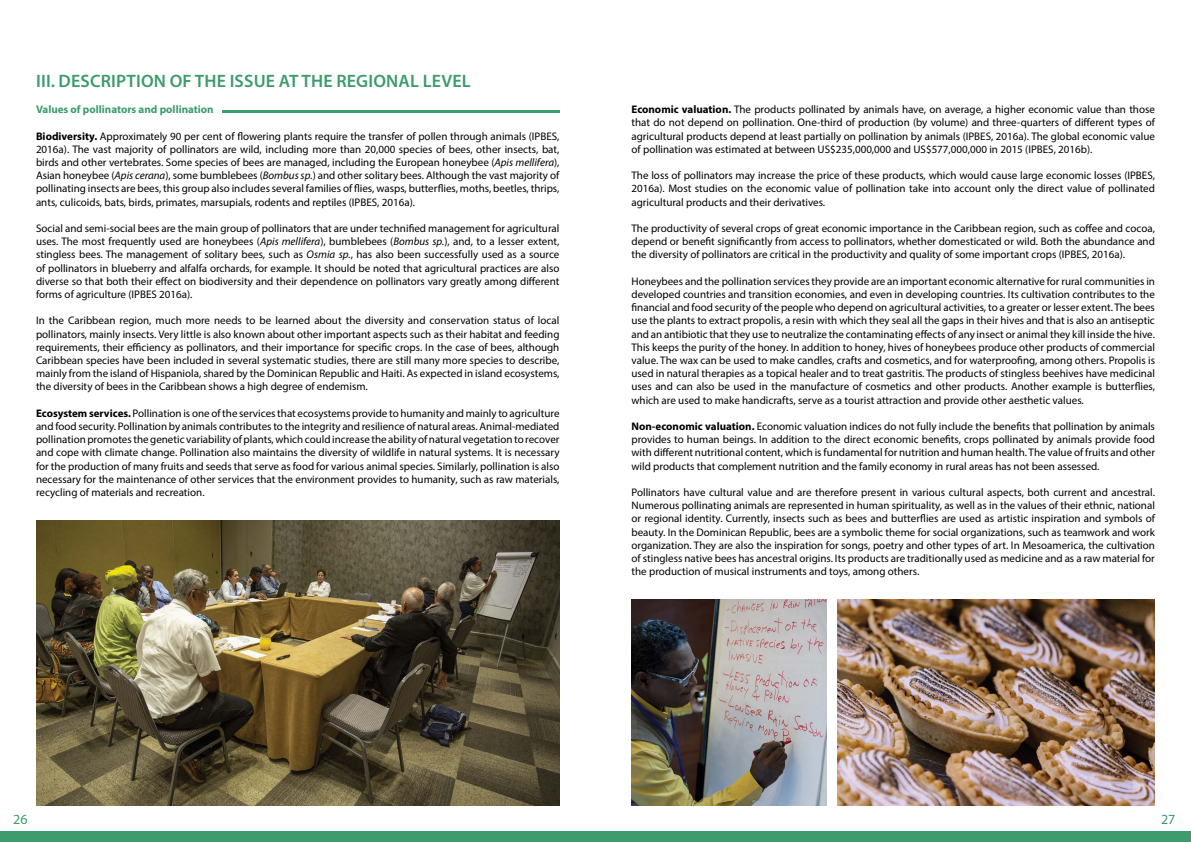
<style>
.page{position:relative;width:1191px;height:842px;background:#fff}
.page>*{position:absolute;margin:0;border:0;box-sizing:border-box;transform-origin:0 0}
.t1{font:600 18px "Myriad Pro";letter-spacing:.01em;color:#3d9b6d}
.t2{font:14px "Myriad Pro";color:#3d9b6d}
.t3{font:11px/13.2px "Myriad Pro";color:#000;text-align:justify}
.t4{font:700 11px "Myriad Pro";color:#3d9b6d}
.s1{font-weight:700}
.s2{font-style:italic}
</style>
<div class="page">
<div style="left:0;top:831px;width:1191px;height:11px;background:#3d9b6d"></div>
<img style="left:838px;top:600px;width:317px;height:206px">
<img style="left:631px;top:600px;width:195px;height:206px">
<hr style="left:222px;top:110px;width:337px;height:3px;background:#3d9b6d">
<img style="left:36px;top:520px;width:523px;height:286px">
<h1 class="t1" style="left:36px;top:70px;width:436px">III. DESCRIPTION OF THE ISSUE AT THE REGIONAL LEVEL</h1>
<p class="t4" style="left:36px;top:102px;width:179px">Values of pollinators and pollination</p>
<p class="t3" style="left:36px;top:129px;width:525px"><span class="s1">Biodiversity.</span> Approximately 90 per cent of flowering plants require the transfer of pollen through animals (IPBES, 2016a). The vast majority of pollinators are wild, including more than 20,000 species of bees, other insects, bat, birds and other vertebrates. Some species of bees are managed, including the European honeybee (<span class="s2">Apis mellifera</span>), Asian honeybee (<span class="s2">Apis cerana</span>), some bumblebees (<span class="s2">Bombus sp.</span>) and other solitary bees. Although the vast majority of pollinating insects are bees, this group also includes several families of flies, wasps, butterflies, moths, beetles, thrips, ants, culicoids, bats, birds, primates, marsupials, rodents and reptiles (IPBES, 2016a).</p>
<p class="t3" style="left:36px;top:221px;width:525px">Social and semi-social bees are the main group of pollinators that are under technified management for agricultural uses. The most frequently used are honeybees (<span class="s2">Apis mellifera</span>), bumblebees (<span class="s2">Bombus sp.</span>), and, to a lesser extent, stingless bees. The management of solitary bees, such as <span class="s2">Osmia sp.</span>, has also been successfully used as a source of pollinators in blueberry and alfalfa orchards, for example. It should be noted that agricultural practices are also diverse so that both their effect on biodiversity and their dependence on pollinators vary greatly among different forms of agriculture (IPBES 2016a).</p>
<p class="t3" style="left:36px;top:314px;width:525px">In the Caribbean region, much more needs to be learned about the diversity and conservation status of local pollinators, mainly insects. Very little is also known about other important aspects such as their habitat and feeding requirements, their efficiency as pollinators, and their importance for specific crops. In the case of bees, although Caribbean species have been included in several systematic studies, there are still many more species to describe, mainly from the island of Hispaniola, shared by the Dominican Republic and Haiti. As expected in island ecosystems, the diversity of bees in the Caribbean shows a high degree of endemism.</p>
<p class="t3" style="left:36px;top:406px;width:525px"><span class="s1">Ecosystem services.</span> Pollination is one of the services that ecosystems provide to humanity and mainly to agriculture and food security. Pollination by animals contributes to the integrity and resilience of natural areas. Animal-mediated pollination promotes the genetic variability of plants, which could increase the ability of natural vegetation to recover and cope with climate change. Pollination also maintains the diversity of wildlife in natural systems. It is necessary for the production of many fruits and seeds that serve as food for various animal species. Similarly, pollination is also necessary for the maintenance of other services that the environment provides to humanity, such as raw materials, recycling of materials and recreation.</p>
<p class="t3" style="left:631px;top:103px;width:525px"><span class="s1">Economic valuation.</span> The products pollinated by animals have, on average, a higher economic value than those that do not depend on pollination. One-third of production (by volume) and three-quarters of different types of agricultural products depend at least partially on pollination by animals (IPBES, 2016a). The global economic value of pollination was estimated at between US$235,000,000 and US$577,000,000 in 2015 (IPBES, 2016b).</p>
<p class="t3" style="left:631px;top:169px;width:525px">The loss of pollinators may increase the price of these products, which would cause large economic losses (IPBES, 2016a). Most studies on the economic value of pollination take into account only the direct value of pollinated agricultural products and their derivatives.</p>
<p class="t3" style="left:631px;top:221px;width:525px">The productivity of several crops of great economic importance in the Caribbean region, such as coffee and cocoa, depend or benefit significantly from access to pollinators, whether domesticated or wild. Both the abundance and the diversity of pollinators are critical in the productivity and quality of some important crops (IPBES, 2016a).</p>
<p class="t3" style="left:631px;top:274px;width:525px">Honeybees and the pollination services they provide are an important economic alternative for rural communities in developed countries and transition economies, and even in developing countries. Its cultivation contributes to the financial and food security of the people who depend on agricultural activities, to a greater or lesser extent. The bees use the plants to extract propolis, a resin with which they seal all the gaps in their hives and that is also an antiseptic and an antibiotic that they use to neutralize the contaminating effects of any insect or animal they kill inside the hive.<br>This keeps the purity of the honey. In addition to honey, hives of honeybees produce other products of commercial value. The wax can be used to make candles, crafts and cosmetics, and for waterproofing, among others. Propolis is used in natural therapies as a topical healer and to treat gastritis. The products of stingless beehives have medicinal uses and can also be used in the manufacture of cosmetics and other products. Another example is butterflies, which are used to make handicrafts, serve as a tourist attraction and provide other aesthetic values.</p>
<p class="t3" style="left:631px;top:419px;width:525px"><span class="s1">Non-economic valuation.</span> Economic valuation indices do not fully include the benefits that pollination by animals provides to human beings. In addition to the direct economic benefits, crops pollinated by animals provide food with different nutritional content, which is fundamental for nutrition and human health. The value of fruits and other wild products that complement nutrition and the family economy in rural areas has not been assessed.</p>
<p class="t3" style="left:631px;top:485px;width:525px">Pollinators have cultural value and are therefore present in various cultural aspects, both current and ancestral.<br>Numerous pollinating animals are represented in human spirituality, as well as in the values of their ethnic, national or regional identity. Currently, insects such as bees and butterflies are used as artistic inspiration and symbols of beauty. In the Dominican Republic, bees are a symbolic theme for social organizations, such as teamwork and work organization. They are also the inspiration for songs, poetry and other types of art. In Mesoamerica, the cultivation of stingless native bees has ancestral origins. Its products are traditionally used as medicine and as a raw material for the production of musical instruments and toys, among others.</p>
<p class="t2" style="left:13px;top:811px;width:16px">26</p>
<p class="t2" style="left:1161px;top:811px;width:16px">27</p>
</div>
